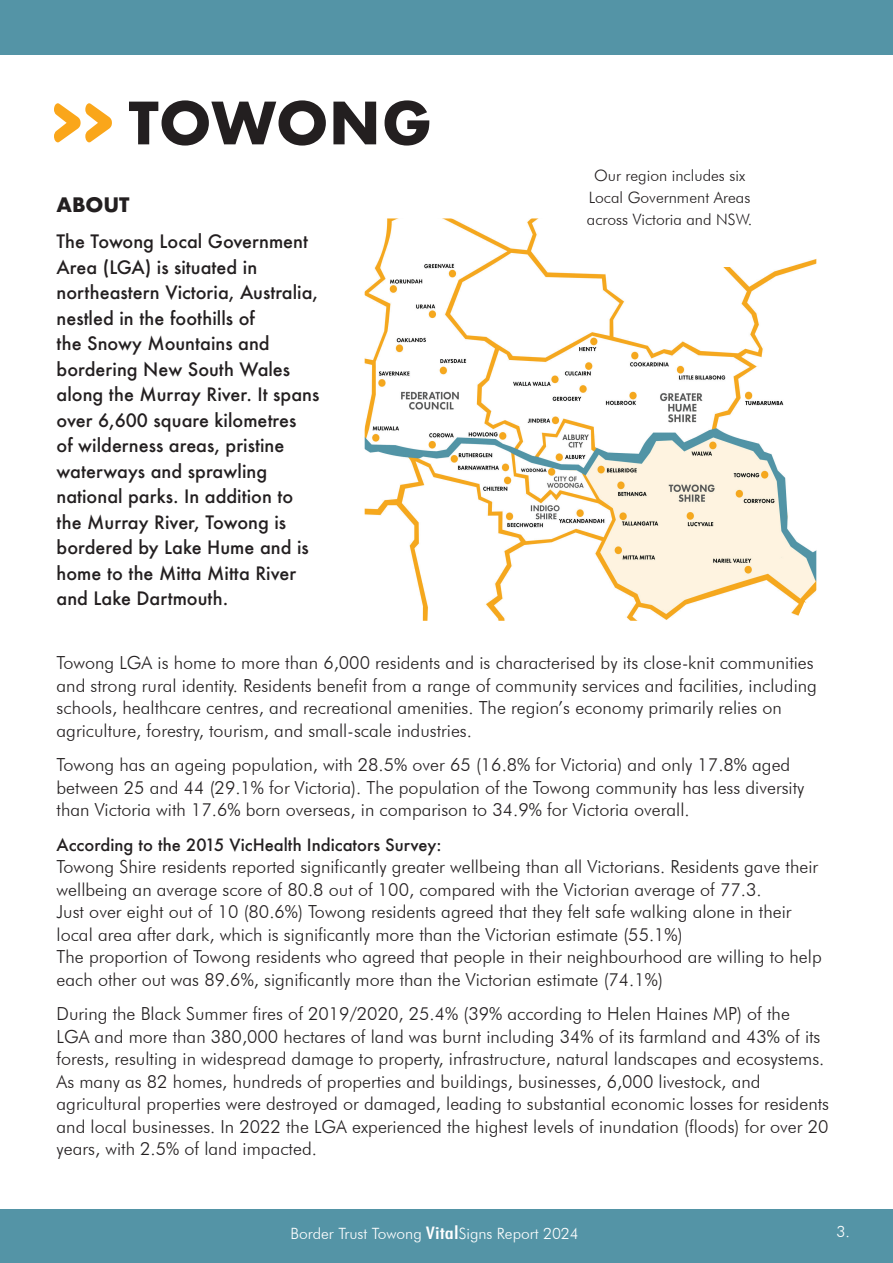
<style>
.page{position:relative;width:893px;height:1263px;background:#fff}
.page>*{position:absolute;margin:0;border:0;box-sizing:border-box;transform-origin:0 0}
.t1{font:700 56.7px "Futura";letter-spacing:.005em;color:#231f20}
.t2{font:700 19.35px "Futura";color:#231f20}
.t3{font:300 18px/22.5px "Futura BT";color:#231f20}
.t4{font:500 18px/25.5px "Futura";color:#231f20}
.t5{font:500 16.5px "Futura";color:#231f20}
.t6{font:300 15.75px "Futura BT";color:#231f20}
.t7{font:300 15.6px "Futura BT";color:#fff}
.s1{font-family:"Futura";font-weight:500;font-stretch:condensed;font-size:16.5px}
</style>
<div class="page">
<div style="left:0;top:1209px;width:893px;height:54px;background:#5494a6"></div>
<svg style="left:54px;top:103px;width:58px;height:39px"></svg>
<img style="left:365px;top:218px;width:451px;height:403px">
<div style="left:568px;top:197px;width:220px;height:69px;background:#fff"></div>
<div style="left:0;top:0;width:893px;height:54px;background:#5494a6"></div>
<p class="t1" style="left:129px;top:82px;width:305px">TOWONG</p>
<p class="t2" style="left:57px;top:191px;width:75px">ABOUT</p>
<p class="t4" style="left:57px;top:229px;width:264px">The Towong Local Government<br>Area (LGA) is situated in northeastern Victoria, Australia, nestled in the foothills of<br>the Snowy Mountains and bordering New South Wales along the Murray River. It spans over 6,600 square kilometres<br>of wilderness areas, pristine waterways and sprawling national parks. In addition to the Murray River, Towong is bordered by Lake Hume and is home to the Mitta Mitta River and Lake Dartmouth.</p>
<p class="t6" style="left:594px;top:166px;width:153px">Our region includes six</p>
<p class="t6" style="left:589px;top:188px;width:163px">Local Government Areas</p>
<p class="t6" style="left:587px;top:210px;width:167px">across Victoria and NSW.</p>
<p class="t3" style="left:57px;top:651px;width:762px">Towong LGA is home to more than 6,000 residents and is characterised by its close-knit communities and strong rural identity. Residents benefit from a range of community services and facilities, including schools, healthcare centres, and recreational amenities. The region’s economy primarily relies on agriculture, forestry, tourism, and small-scale industries.</p>
<p class="t3" style="left:57px;top:753px;width:749px">Towong has an ageing population, with 28.5% over 65 (16.8% for Victoria) and only 17.8% aged between 25 and 44 (29.1% for Victoria). The population of the Towong community has less diversity than Victoria with 17.6% born overseas, in comparison to 34.9% for Victoria overall.</p>
<p class="t5" style="left:57px;top:833px;width:387px">According to the 2015 VicHealth Indicators Survey:</p>
<p class="t3" style="left:57px;top:855px;width:763px">Towong Shire residents reported significantly greater wellbeing than all Victorians. Residents gave their wellbeing an average score of 80.8 out of 100, compared with the Victorian average of 77.3.</p>
<p class="t3" style="left:57px;top:900px;width:736px">Just over eight out of 10 (80.6%) Towong residents agreed that they felt safe walking alone in their local area after dark, which is significantly more than the Victorian estimate (55.1%)</p>
<p class="t3" style="left:57px;top:945px;width:767px">The proportion of Towong residents who agreed that people in their neighbourhood are willing to help each other out was 89.6%, significantly more than the Victorian estimate (74.1%)</p>
<p class="t3" style="left:57px;top:1002px;width:774px">During the Black Summer fires of 2019/2020, 25.4% (39% according to Helen Haines MP) of the<br>LGA and more than 380,000 hectares of land was burnt including 34% of its farmland and 43% of its forests, resulting in widespread damage to property, infrastructure, natural landscapes and ecosystems.<br>As many as 82 homes, hundreds of properties and buildings, businesses, 6,000 livestock, and agricultural properties were destroyed or damaged, leading to substantial economic losses for residents and local businesses. In 2022 the LGA experienced the highest levels of inundation (floods) for over 20 years, with 2.5% of land impacted.</p>
<p class="t7" style="left:291px;top:1224px;width:290px">Border Trust Towong <span class="s1">Vital</span>Signs Report 2024</p>
<p class="t7" style="left:836px;top:1222px;width:15px">3.</p>
</div>
